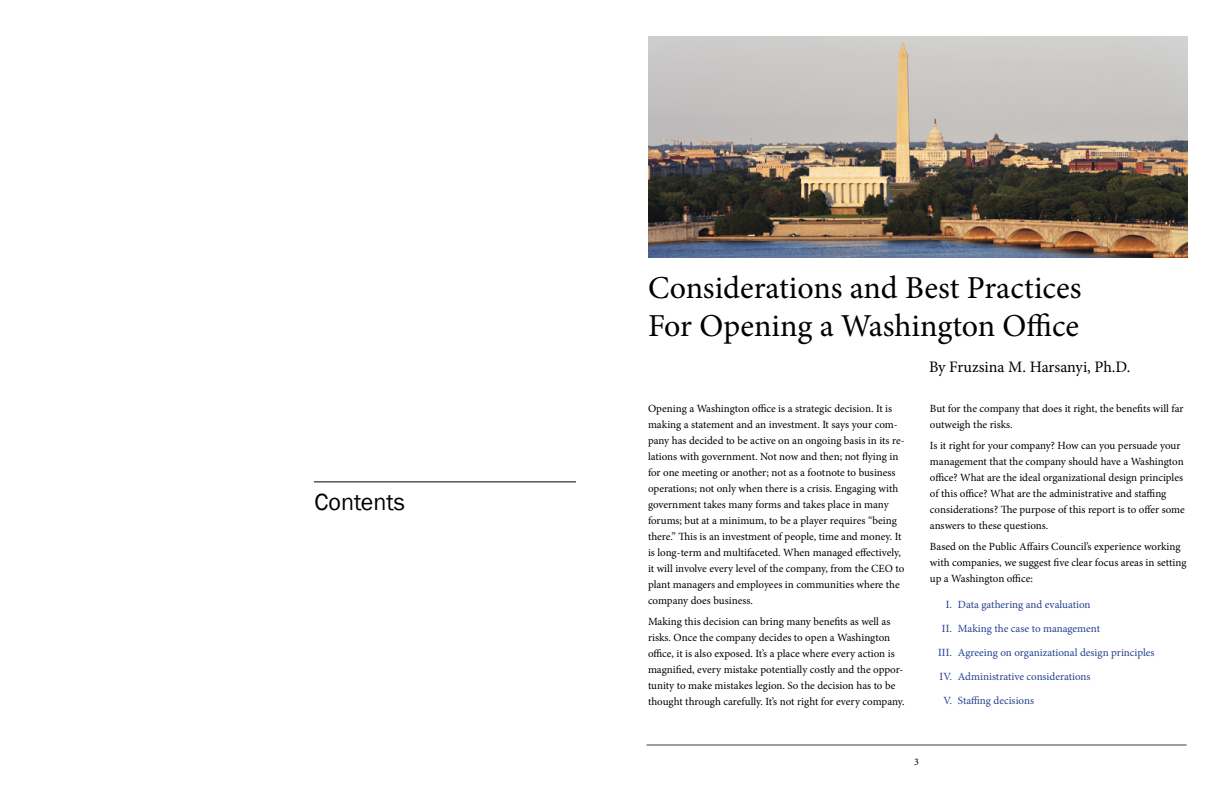
<style>
.page{position:relative;width:1224px;height:792px;background:#fff}
.page>*{position:absolute;margin:0;border:0;box-sizing:border-box;transform-origin:0 0}
.t1{font:32px/38.4px "Minion Pro";color:#000}
.t2{font:24px "Franklin Gothic";color:#000}
.t3{font:16px "Minion Pro";letter-spacing:-.005em;color:#000}
.t4{font:11px/16px "Minion Pro";letter-spacing:-.005em;color:#000}
.t5{font:11px "Minion Pro";color:#25408f}
.t6{font:10px "Minion Pro";color:#000}
</style>
<div class="page">
<hr style="left:647px;top:744px;width:540px;height:2px;background:#304449">
<img style="left:648px;top:36px;width:540px;height:222px">
<hr style="left:314px;top:482px;width:262px;height:1px;background:#000">
<h2 class="t2" style="left:315px;top:487px;width:92px">Contents</h2>
<h1 class="t1" style="left:648px;top:268px;width:435px">Considerations and Best Practices<br>For Opening a Washington Office</h1>
<h3 class="t3" style="left:929px;top:356px;width:203px">By Fruzsina M. Harsanyi, Ph.D.</h3>
<p class="t4" style="left:648px;top:401px;width:258px">Opening a Washington office is a strategic decision. It is making a statement and an investment. It says your com&shy;pany has decided to be active on an ongoing basis in its re&shy;lations with government. Not now and then; not flying in for one meeting or another; not as a footnote to business operations; not only when there is a crisis. Engaging with government takes many forms and takes place in many forums; but at a minimum, to be a player requires “being there.” This is an investment of people, time and money. It is long-term and multifaceted. When managed effectively, it will involve every level of the company, from the CEO to plant managers and employees in communities where the company does business.</p>
<p class="t4" style="left:648px;top:614px;width:258px">Making this decision can bring many benefits as well as risks. Once the company decides to open a Washington office, it is also exposed. It’s a place where every action is magnified, every mistake potentially costly and the oppor&shy;tunity to make mistakes legion. So the decision has to be thought through carefully. It’s not right for every company.</p>
<p class="t4" style="left:930px;top:401px;width:255px">But for the company that does it right, the benefits will far outweigh the risks.</p>
<p class="t4" style="left:930px;top:438px;width:256px">Is it right for your company? How can you persuade your management that the company should have a Washington office? What are the ideal organizational design principles of this office? What are the administrative and staffing considerations? The purpose of this report is to offer some answers to these questions.</p>
<p class="t4" style="left:930px;top:539px;width:258px">Based on the Public Affairs Council’s experience working with companies, we suggest five clear focus areas in setting up a Washington office:</p>
<p class="t5" style="left:946px;top:598px;width:146px">I. Data gathering and evaluation</p>
<p class="t5" style="left:942px;top:622px;width:160px">II. Making the case to management</p>
<p class="t5" style="left:938px;top:646px;width:218px">III. Agreeing on organizational design principles</p>
<p class="t5" style="left:940px;top:670px;width:152px">IV. Administrative considerations</p>
<p class="t5" style="left:943px;top:694px;width:92px">V. Staffing decisions</p>
<p class="t6" style="left:914px;top:755px;width:6px">3</p>
</div>
